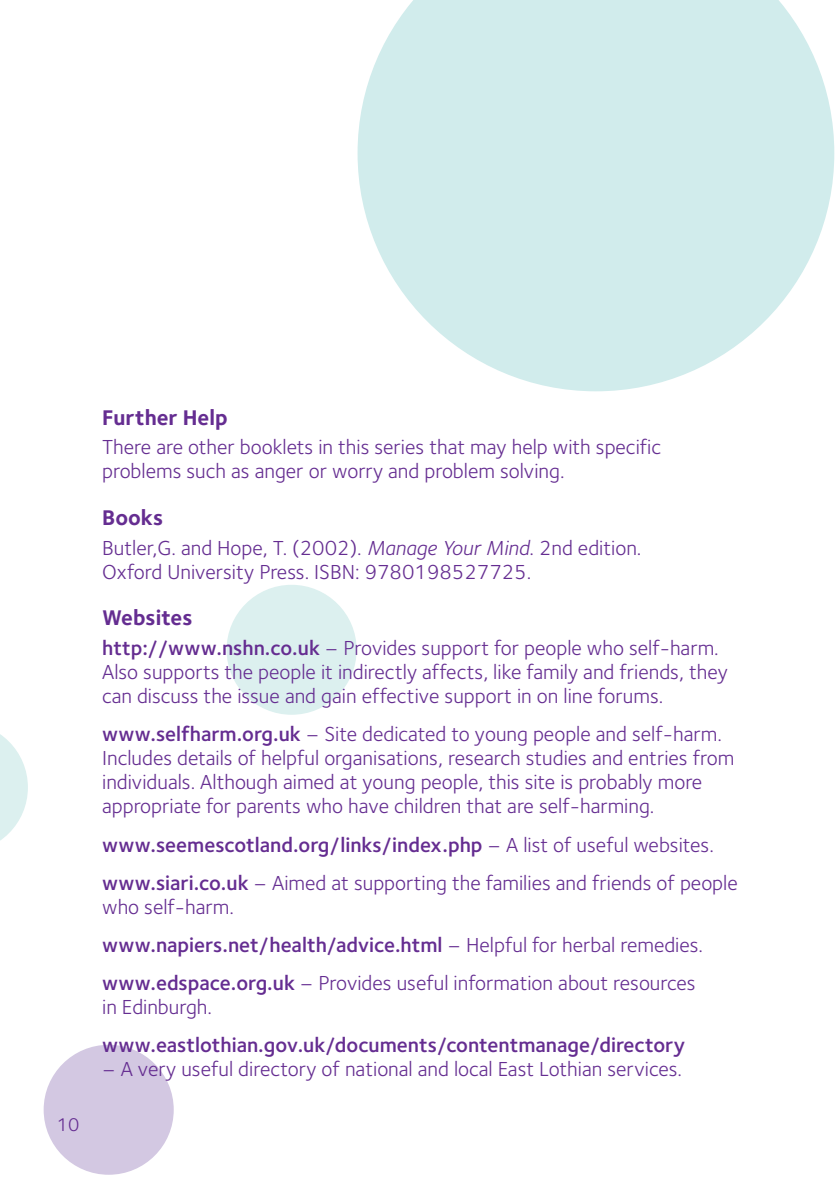
<style>
.page{position:relative;width:840px;height:1191px;background:#fff}
.page>*{position:absolute;margin:0;border:0;box-sizing:border-box;transform-origin:0 0}
.t1{font:700 22px "Foundry Sterling";color:#652d91}
.t2{font:21px/24px "Foundry Sterling";color:#652d91}
.t3{font:600 21px "Foundry Sterling";color:#652d91}
.t4{font:19px "Foundry Sterling";color:#652d91}
.s1{font-style:italic}
.s2{font-weight:600}
</style>
<div class="page">
<svg style="left:0;top:734px;width:28px;height:107px"></svg>
<div style="left:226px;top:585px;width:130px;height:130px;background:#dcf0ef;border-radius:50%"></div>
<div style="left:44px;top:1044px;width:130px;height:130px;background:#d3c8e2;border-radius:50%"></div>
<svg style="left:357px;top:0;width:476px;height:391px;fill:#d1ecec"></svg>
<p class="t4" style="left:57px;top:1117px;width:24px">10</p>
<p class="t1" style="left:102px;top:408px;width:127px">Further Help</p>
<p class="t2" style="left:102px;top:437px;width:560px">There are other booklets in this series that may help with specific problems such as anger or worry and problem solving.</p>
<p class="t1" style="left:102px;top:509px;width:62px">Books</p>
<p class="t2" style="left:102px;top:537px;width:540px">Butler,G. and Hope, T. (2002). <span class="s1">Manage Your Mind.</span> 2nd edition.<br>Oxford University Press. ISBN: 9780198527725.</p>
<p class="t1" style="left:102px;top:609px;width:92px">Websites</p>
<p class="t2" style="left:102px;top:638px;width:627px"><span class="s2">http://www.nshn.co.uk</span> – Provides support for people who self-harm.<br>Also supports the people it indirectly affects, like family and friends, they can discuss the issue and gain effective support in on line forums.</p>
<p class="t2" style="left:102px;top:724px;width:633px"><span class="s2">www.selfharm.org.uk</span> – Site dedicated to young people and self-harm.<br>Includes details of helpful organisations, research studies and entries from individuals. Although aimed at young people, this site is probably more appropriate for parents who have children that are self-harming.</p>
<p class="t2" style="left:102px;top:827px;width:636px;line-height:38.2px"><span class="s2">www.seemescotland.org/links/index.php</span> – A list of useful websites. <span class="s2">www.siari.co.uk</span> – Aimed at supporting the families and friends of people</p>
<p class="t2" style="left:102px;top:889px;width:602px;line-height:38.2px">who self-harm.<br><span class="s2">www.napiers.net/health/advice.html</span> – Helpful for herbal remedies. <span class="s2">www.edspace.org.uk</span> – Provides useful information about resources</p>
<p class="t2" style="left:102px;top:996px;width:111px">in Edinburgh.</p>
<p class="t3" style="left:102px;top:1037px;width:584px">www.eastlothian.gov.uk/documents/contentmanage/directory</p>
<p class="t2" style="left:102px;top:1059px;width:581px">– A very useful directory of national and local East Lothian services.</p>
</div>
